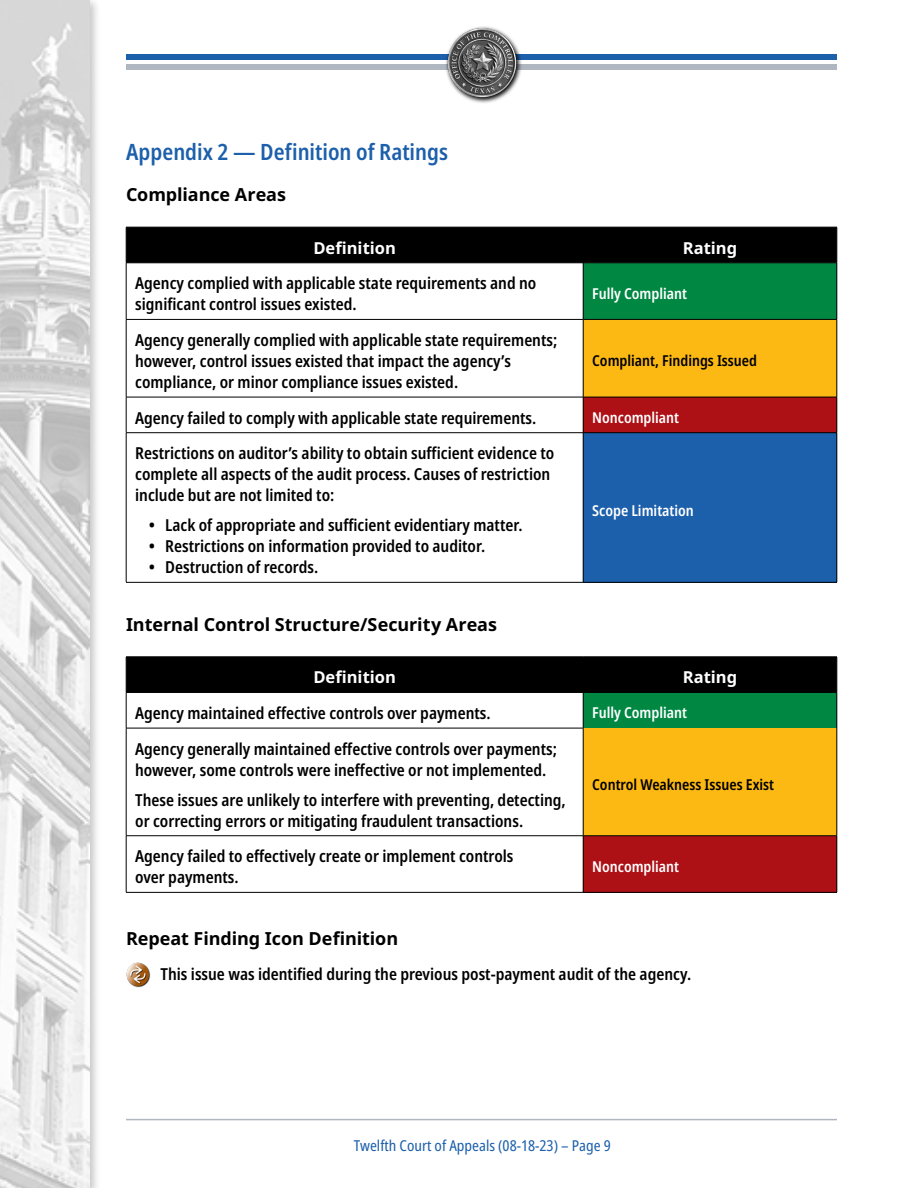
<style>
.page{position:relative;width:918px;height:1188px;background:#fff}
.page>*{position:absolute;margin:0;border:0;box-sizing:border-box;transform-origin:0 0}
.t1{font:600 condensed 22.5px "Noto Sans";color:#1c5fab}
.t2{font:700 18px "Noto Sans";letter-spacing:-.005em;color:#000}
.t3{font:600 condensed 16.5px/21px "Noto Sans";color:#000}
.t4{font:700 16.5px "Noto Sans";color:#fff}
.t5{font:600 condensed 15px "Noto Sans";color:#fff}
.t6{font:600 condensed 15px "Noto Sans";color:#000}
.t7{font:condensed 15px "Noto Sans";color:#1c5fab}
</style>
<div class="page">
<hr style="left:126px;top:1119px;width:711px;height:1px;background:#b0b7c1">
<div style="left:126px;top:54px;width:711px;height:5px;background:#1c5fab"></div>
<div style="left:126px;top:64px;width:711px;height:6px;background:#b0b7c1"></div>
<div style="left:0;top:0;width:101px;height:1188px;background:#000;opacity:.75"></div>
<img style="left:0;top:0;width:90px;height:1188px">
<svg style="left:472px;top:26px;width:50px;height:77px"></svg>
<img style="left:445px;top:27px;width:73px;height:74px">
<div style="left:127px;top:228px;width:710px;height:35px;background:#000"></div>
<div style="left:583px;top:263px;width:254px;height:56px;background:#008843"></div>
<div style="left:583px;top:319px;width:254px;height:78px;background:#fdb913"></div>
<div style="left:583px;top:397px;width:254px;height:36px;background:#ad1015"></div>
<div style="left:583px;top:433px;width:254px;height:149px;background:#1c5fab"></div>
<hr style="left:126px;top:227px;width:457px;height:1px;background:#000">
<hr style="left:126px;top:227px;width:1px;height:36px;background:#000">
<hr style="left:583px;top:227px;width:254px;height:1px;background:#000">
<hr style="left:583px;top:227px;width:1px;height:36px;background:#000">
<hr style="left:837px;top:227px;width:1px;height:36px;background:#000">
<hr style="left:126px;top:263px;width:457px;height:1px;background:#000">
<hr style="left:583px;top:263px;width:254px;height:1px;background:#000">
<hr style="left:126px;top:263px;width:1px;height:56px;background:#000">
<hr style="left:583px;top:263px;width:1px;height:56px;background:#000">
<hr style="left:837px;top:263px;width:1px;height:56px;background:#000">
<hr style="left:126px;top:319px;width:457px;height:1px;background:#000">
<hr style="left:126px;top:320px;width:1px;height:77px;background:#000">
<hr style="left:583px;top:319px;width:254px;height:1px;background:#000">
<hr style="left:583px;top:320px;width:1px;height:77px;background:#000">
<hr style="left:837px;top:320px;width:1px;height:77px;background:#000">
<hr style="left:126px;top:397px;width:457px;height:1px;background:#000">
<hr style="left:126px;top:397px;width:1px;height:36px;background:#000">
<hr style="left:583px;top:397px;width:254px;height:1px;background:#000">
<hr style="left:583px;top:397px;width:1px;height:36px;background:#000">
<hr style="left:837px;top:397px;width:1px;height:36px;background:#000">
<hr style="left:126px;top:432px;width:457px;height:1px;background:#000">
<hr style="left:126px;top:433px;width:1px;height:149px;background:#000">
<hr style="left:583px;top:432px;width:254px;height:1px;background:#000">
<hr style="left:583px;top:433px;width:1px;height:149px;background:#000">
<hr style="left:837px;top:433px;width:1px;height:149px;background:#000">
<hr style="left:126px;top:582px;width:457px;height:1px;background:#000">
<hr style="left:583px;top:582px;width:254px;height:1px;background:#000">
<div style="left:127px;top:658px;width:710px;height:34px;background:#000"></div>
<div style="left:583px;top:692px;width:254px;height:36px;background:#008843"></div>
<div style="left:583px;top:728px;width:254px;height:108px;background:#fdb913"></div>
<div style="left:583px;top:836px;width:254px;height:56px;background:#ad1015"></div>
<hr style="left:126px;top:657px;width:457px;height:1px;background:#000">
<hr style="left:126px;top:657px;width:1px;height:35px;background:#000">
<hr style="left:583px;top:657px;width:254px;height:1px;background:#000">
<hr style="left:583px;top:657px;width:1px;height:35px;background:#000">
<hr style="left:837px;top:657px;width:1px;height:35px;background:#000">
<hr style="left:126px;top:692px;width:457px;height:1px;background:#000">
<hr style="left:583px;top:692px;width:254px;height:1px;background:#000">
<hr style="left:126px;top:693px;width:1px;height:35px;background:#000">
<hr style="left:126px;top:728px;width:457px;height:1px;background:#000">
<hr style="left:126px;top:728px;width:1px;height:108px;background:#000">
<hr style="left:126px;top:835px;width:457px;height:1px;background:#000">
<hr style="left:126px;top:836px;width:1px;height:56px;background:#000">
<hr style="left:126px;top:892px;width:457px;height:1px;background:#000">
<hr style="left:583px;top:693px;width:1px;height:35px;background:#000">
<hr style="left:837px;top:693px;width:1px;height:35px;background:#000">
<hr style="left:583px;top:728px;width:1px;height:108px;background:#000">
<hr style="left:837px;top:728px;width:1px;height:108px;background:#000">
<hr style="left:583px;top:835px;width:254px;height:1px;background:#000">
<hr style="left:583px;top:836px;width:1px;height:56px;background:#000">
<hr style="left:837px;top:836px;width:1px;height:56px;background:#000">
<hr style="left:583px;top:892px;width:254px;height:1px;background:#000">
<img style="left:126px;top:962px;width:25px;height:25px">
<h1 class="t1" style="left:126px;top:136px;width:324px">Appendix 2 — Definition of Ratings</h1>
<p class="t2" style="left:126px;top:182px;width:162px">Compliance Areas</p>
<p class="t4" style="left:313px;top:236px;width:84px">Definition</p>
<p class="t4" style="left:683px;top:236px;width:56px">Rating</p>
<p class="t3" style="left:135px;top:273px;width:403px">Agency complied with applicable state requirements and no significant control issues existed.</p>
<p class="t5" style="left:592px;top:283px;width:96px">Fully Compliant</p>
<p class="t3" style="left:135px;top:330px;width:424px">Agency generally complied with applicable state requirements; however, control issues existed that impact the agency’s compliance, or minor compliance issues existed.</p>
<p class="t6" style="left:592px;top:350px;width:166px">Compliant, Findings Issued</p>
<p class="t3" style="left:135px;top:408px;width:403px">Agency failed to comply with applicable state requirements.</p>
<p class="t5" style="left:592px;top:407px;width:89px">Noncompliant</p>
<p class="t3" style="left:135px;top:443px;width:421px">Restrictions on auditor’s ability to obtain sufficient evidence to complete all aspects of the audit process. Causes of restriction include but are not limited to:</p>
<p class="t3" style="left:149px;top:515px;width:376px">• Lack of appropriate and sufficient evidentiary matter.</p>
<p class="t3" style="left:149px;top:536px;width:338px">• Restrictions on information provided to auditor.</p>
<p class="t3" style="left:149px;top:557px;width:171px">• Destruction of records.</p>
<p class="t5" style="left:592px;top:500px;width:103px">Scope Limitation</p>
<p class="t2" style="left:126px;top:612px;width:373px">Internal Control Structure/Security Areas</p>
<p class="t4" style="left:313px;top:666px;width:84px">Definition</p>
<p class="t4" style="left:683px;top:666px;width:56px">Rating</p>
<p class="t3" style="left:135px;top:703px;width:357px">Agency maintained effective controls over payments.</p>
<p class="t5" style="left:592px;top:702px;width:96px">Fully Compliant</p>
<p class="t3" style="left:135px;top:739px;width:423px">Agency generally maintained effective controls over payments; however, some controls were ineffective or not implemented.</p>
<p class="t3" style="left:135px;top:790px;width:432px">These issues are unlikely to interfere with preventing, detecting, or correcting errors or mitigating fraudulent transactions.</p>
<p class="t6" style="left:592px;top:774px;width:183px">Control Weakness Issues Exist</p>
<p class="t3" style="left:135px;top:846px;width:380px">Agency failed to effectively create or implement controls over payments.</p>
<p class="t5" style="left:592px;top:856px;width:89px">Noncompliant</p>
<p class="t2" style="left:126px;top:926px;width:274px">Repeat Finding Icon Definition</p>
<p class="t3" style="left:160px;top:964px;width:532px">This issue was identified during the previous post-payment audit of the agency.</p>
<p class="t7" style="left:354px;top:1135px;width:259px">Twelfth Court of Appeals (08-18-23) – Page 9</p>
</div>
